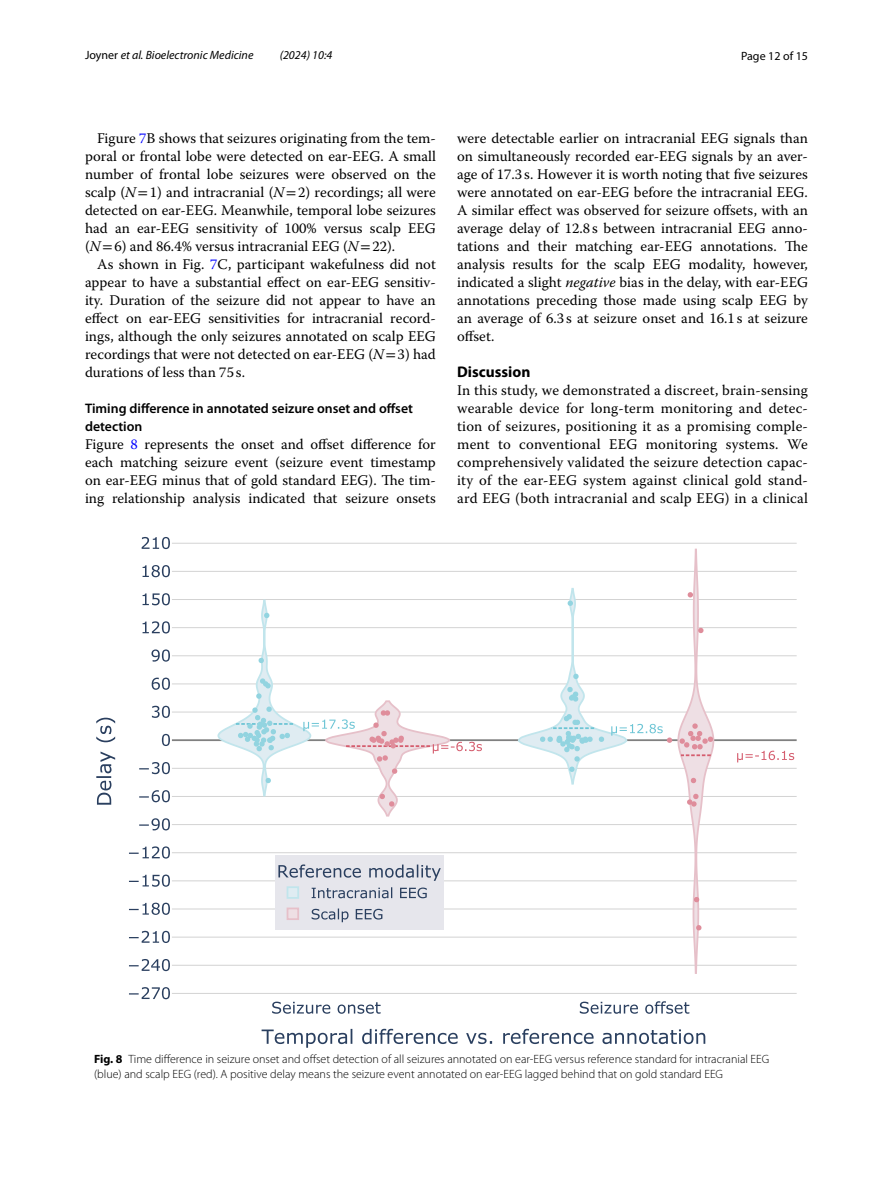
<style>
.page{position:relative;width:893px;height:1187px;background:#fff}
.page>*{position:absolute;margin:0;border:0;box-sizing:border-box;transform-origin:0 0}
.t1{font:700 15.45px "Myriad Pro";color:#000}
.t2{font:14.7px/18px "Warnock Pro";color:#000;text-align:justify}
.t3{font:600 13.8px/18px "Myriad Pro";color:#000}
.t4{font:300 12px/15px "Myriad Pro";color:#000}
.t5{font:italic 12px "Myriad Pro";color:#000}
.t6{font:12px "Myriad Pro";color:#000}
.s1{font-style:normal}
.s2{color:#00f}
.s3{font-style:italic}
.s4{font-family:"STIX"}
.s5{font-weight:700}
</style>
<div class="page">
<hr style="left:172px;top:992px;width:625px;height:1px;background:#d3d3d3">
<hr style="left:172px;top:964px;width:625px;height:1px;background:#d3d3d3">
<hr style="left:172px;top:936px;width:625px;height:1px;background:#d3d3d3">
<hr style="left:172px;top:908px;width:625px;height:1px;background:#d3d3d3">
<hr style="left:172px;top:880px;width:625px;height:1px;background:#d3d3d3">
<hr style="left:172px;top:852px;width:625px;height:1px;background:#d3d3d3">
<hr style="left:172px;top:824px;width:625px;height:1px;background:#d3d3d3">
<hr style="left:172px;top:796px;width:625px;height:1px;background:#d3d3d3">
<hr style="left:172px;top:767px;width:625px;height:1px;background:#d3d3d3">
<hr style="left:172px;top:711px;width:625px;height:1px;background:#d3d3d3">
<hr style="left:172px;top:683px;width:625px;height:1px;background:#d3d3d3">
<hr style="left:172px;top:655px;width:625px;height:1px;background:#d3d3d3">
<hr style="left:172px;top:627px;width:625px;height:1px;background:#d3d3d3">
<hr style="left:172px;top:599px;width:625px;height:1px;background:#d3d3d3">
<hr style="left:172px;top:571px;width:625px;height:1px;background:#d3d3d3">
<hr style="left:172px;top:542px;width:625px;height:1px;background:#d3d3d3">
<hr style="left:172px;top:739px;width:625px;height:2px;background:#808080">
<svg style="left:272px;top:1001px;width:109px;height:12px"></svg>
<svg style="left:580px;top:1001px;width:109px;height:12px"></svg>
<svg style="left:129px;top:987px;width:41px;height:12px"></svg>
<svg style="left:129px;top:959px;width:41px;height:12px"></svg>
<svg style="left:129px;top:930px;width:41px;height:12px"></svg>
<svg style="left:129px;top:902px;width:41px;height:12px"></svg>
<svg style="left:129px;top:874px;width:41px;height:12px"></svg>
<svg style="left:129px;top:846px;width:41px;height:12px"></svg>
<svg style="left:139px;top:818px;width:31px;height:12px"></svg>
<svg style="left:139px;top:790px;width:31px;height:12px"></svg>
<svg style="left:139px;top:762px;width:31px;height:12px"></svg>
<svg style="left:162px;top:733px;width:8px;height:13px"></svg>
<svg style="left:152px;top:705px;width:18px;height:12px"></svg>
<svg style="left:152px;top:677px;width:18px;height:12px"></svg>
<svg style="left:151px;top:649px;width:19px;height:12px"></svg>
<svg style="left:143px;top:621px;width:27px;height:12px"></svg>
<svg style="left:143px;top:593px;width:27px;height:12px"></svg>
<svg style="left:143px;top:565px;width:27px;height:12px"></svg>
<svg style="left:142px;top:537px;width:28px;height:12px"></svg>
<div style="left:275px;top:855px;width:169px;height:74px;background:#e6e6ec"></div>
<svg style="left:278px;top:864px;width:163px;height:16px"></svg>
<svg style="left:312px;top:887px;width:115px;height:11px"></svg>
<div style="left:287px;top:886px;width:12px;height:12px;background:#dfecf2;border:2px solid #c1e5ec"></div>
<svg style="left:312px;top:908px;width:70px;height:14px"></svg>
<div style="left:287px;top:907px;width:12px;height:13px;background:#eedfe4;border:2px solid #e6c0c9"></div>
<svg style="left:262px;top:1028px;width:443px;height:19px"></svg>
<svg style="left:96px;top:717px;width:19px;height:87px"></svg>
<svg style="left:517px;top:548px;width:198px;height:426px"></svg>
<svg style="left:737px;top:750px;width:57px;height:12px"></svg>
<svg style="left:217px;top:599px;width:265px;height:218px"></svg>
<p class="t5" style="left:85px;top:48px;width:170px"><span class="s1">Joyner</span> et al. Bioelectronic Medicine</p>
<p class="t5" style="left:280px;top:48px;width:54px">(2024) 10:4</p>
<p class="t6" style="left:741px;top:48px;width:68px">Page 12 of 15</p>
<p class="t2" style="left:85px;top:128px;width:352px;text-indent:12px">Figure <span class="s2">7</span>B shows that seizures originating from the tem&shy;poral or frontal lobe were detected on ear-EEG. A small number of frontal lobe seizures were observed on the scalp (<span class="s3">N</span><span class="s4">=</span>1) and intracranial (<span class="s3">N</span><span class="s4">=</span>2) recordings; all were detected on ear-EEG. Meanwhile, temporal lobe seizures had an ear-EEG sensitivity of 100% versus scalp EEG (<span class="s3">N</span><span class="s4">=</span>6) and 86.4% versus intracranial EEG (<span class="s3">N</span><span class="s4">=</span>22).</p>
<p class="t2" style="left:85px;top:254px;width:352px;text-indent:12px">As shown in Fig. <span class="s2">7</span>C, participant wakefulness did not appear to have a substantial effect on ear-EEG sensitiv&shy;ity. Duration of the seizure did not appear to have an effect on ear-EEG sensitivities for intracranial record&shy;ings, although the only seizures annotated on scalp EEG recordings that were not detected on ear-EEG (<span class="s3">N</span><span class="s4">=</span>3) had durations of less than 75s.</p>
<p class="t3" style="left:85px;top:399px;width:329px">Timing difference in annotated seizure onset and offset detection</p>
<p class="t2" style="left:85px;top:434px;width:352px">Figure <span class="s2">8</span> represents the onset and offset difference for each matching seizure event (seizure event timestamp on ear-EEG minus that of gold standard EEG). The tim&shy;ing relationship analysis indicated that seizure onsets</p>
<p class="t2" style="left:457px;top:128px;width:352px">were detectable earlier on intracranial EEG signals than on simultaneously recorded ear-EEG signals by an aver&shy;age of 17.3s. However it is worth noting that five seizures were annotated on ear-EEG before the intracranial EEG.<br>A similar effect was observed for seizure offsets, with an average delay of 12.8s between intracranial EEG anno&shy;tations and their matching ear-EEG annotations. The analysis results for the scalp EEG modality, however, indicated a slight <span class="s3">negative</span> bias in the delay, with ear-EEG annotations preceding those made using scalp EEG by an average of 6.3 s at seizure onset and 16.1 s at seizure offset.</p>
<p class="t1" style="left:457px;top:361px;width:75px">Discussion</p>
<p class="t2" style="left:457px;top:380px;width:352px">In this study, we demonstrated a discreet, brain-sensing wearable device for long-term monitoring and detec&shy;tion of seizures, positioning it as a promising comple&shy;ment to conventional EEG monitoring systems. We comprehensively validated the seizure detection capac&shy;ity of the ear-EEG system against clinical gold stand&shy;ard EEG (both intracranial and scalp EEG) in a clinical</p>
<p class="t4" style="left:94px;top:1051px;width:677px"><span class="s5">Fig. 8</span> Time difference in seizure onset and offset detection of all seizures annotated on ear-EEG versus reference standard for intracranial EEG (blue) and scalp EEG (red). A positive delay means the seizure event annotated on ear-EEG lagged behind that on gold standard EEG</p>
</div>
